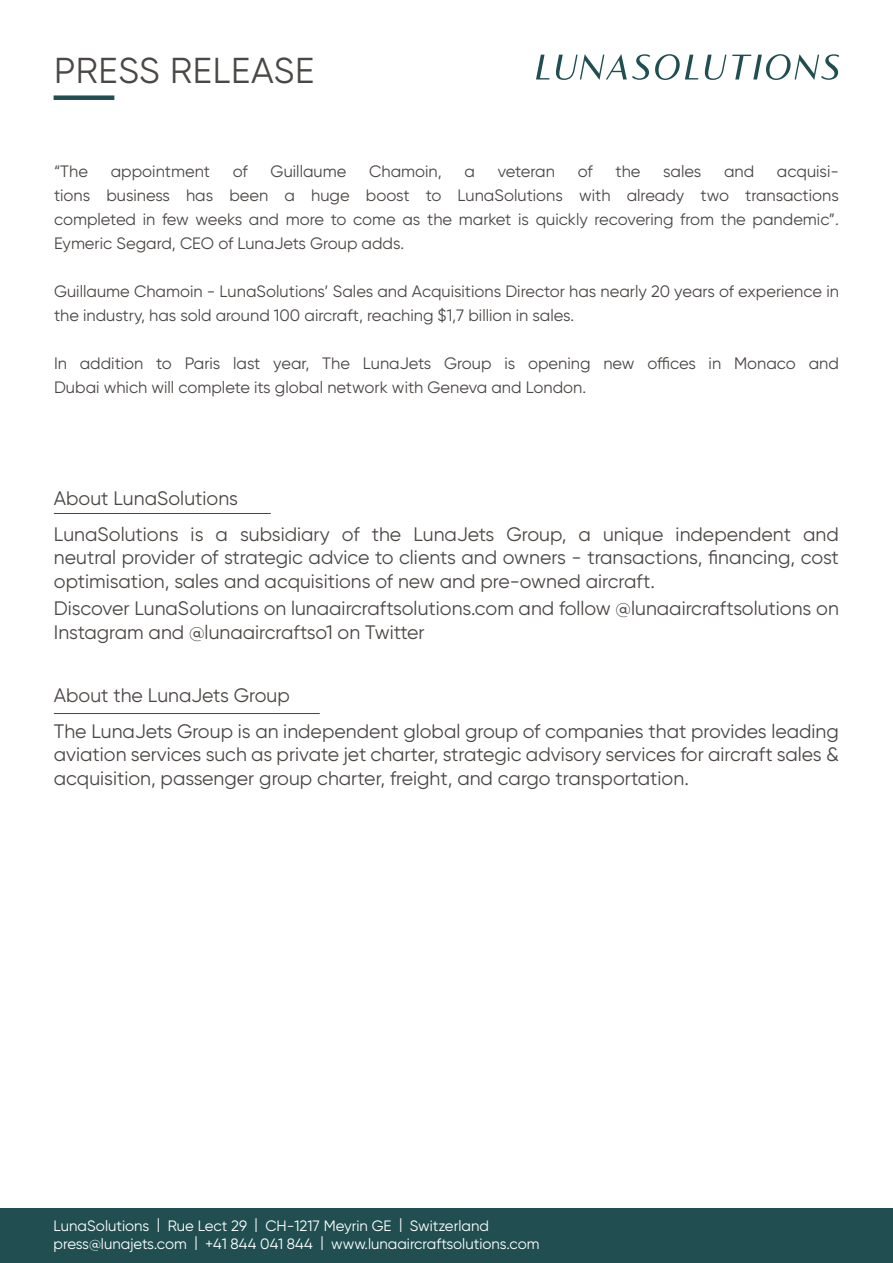
<style>
.page{position:relative;width:893px;height:1263px;background:#fff}
.page>*{position:absolute;margin:0;border:0;box-sizing:border-box;transform-origin:0 0}
.t1{font:36px "Gilroy";letter-spacing:.02em;color:#4b4745}
.t2{font:19.5px/23.4px "Gilroy";color:#4b4745}
.t3{font:16.5px/24px "Gilroy";color:#4b4745}
.t4{font:16.5px "Gilroy";letter-spacing:-.02em;color:#4b4745}
.t5{font:15px/18px "Gilroy";color:#fff}
</style>
<div class="page">
<div style="left:0;top:1209px;width:893px;height:54px;background:#204e51"></div>
<svg style="left:536px;top:55px;width:13px;height:25px"></svg>
<svg style="left:556px;top:54px;width:142px;height:26px"></svg>
<svg style="left:705px;top:55px;width:21px;height:25px"></svg>
<svg style="left:732px;top:54px;width:107px;height:26px"></svg>
<div style="left:54px;top:95px;width:60px;height:5px;background:#204e51"></div>
<hr style="left:54px;top:513px;width:217px;height:1px;background:#4b4745">
<hr style="left:54px;top:713px;width:266px;height:1px;background:#4b4745">
<h1 class="t1" style="left:54px;top:48px;width:262px">PRESS RELEASE</h1>
<p class="t3" style="left:54px;top:159px;width:36px">“The</p>
<p class="t3" style="left:111px;top:159px;width:101px">appointment</p>
<p class="t3" style="left:233px;top:159px;width:16px">of</p>
<p class="t3" style="left:271px;top:159px;width:77px">Guillaume</p>
<p class="t3" style="left:369px;top:159px;width:74px">Chamoin,</p>
<p class="t3" style="left:465px;top:159px;width:12px">a</p>
<p class="t4" style="left:498px;top:161px;width:59px">veteran</p>
<p class="t3" style="left:578px;top:159px;width:16px">of</p>
<p class="t3" style="left:615px;top:159px;width:27px">the</p>
<p class="t3" style="left:663px;top:159px;width:39px">sales</p>
<p class="t3" style="left:724px;top:159px;width:32px">and</p>
<p class="t3" style="left:54px;top:159px;width:786px;text-align:justify;text-indent:723px">acquisi&shy;tions business has been a huge boost to LunaSolutions with already two transactions completed in few weeks and more to come as the market is quickly recovering from the pandemic”.<br>Eymeric Segard, CEO of LunaJets Group adds.</p>
<p class="t3" style="left:54px;top:279px;width:786px">Guillaume Chamoin - LunaSolutions’ Sales and Acquisitions Director has nearly 20 years of experience in the industry, has sold around 100 aircraft, reaching $1,7 billion in sales.</p>
<p class="t3" style="left:54px;top:351px;width:786px">In addition to Paris last year, The LunaJets Group is opening new offices in Monaco and<br>Dubai which will complete its global network with Geneva and London.</p>
<p class="t2" style="left:54px;top:479px;width:786px;line-height:36.2px">About LunaSolutions<br>LunaSolutions is a subsidiary of the LunaJets Group, a unique independent and</p>
<p class="t2" style="left:54px;top:545px;width:786px">neutral provider of strategic advice to clients and owners - transactions, financing, cost optimisation, sales and acquisitions of new and pre-owned aircraft.</p>
<p class="t2" style="left:54px;top:596px;width:786px">Discover LunaSolutions on lunaaircraftsolutions.com and follow @lunaaircraftsolutions on<br>Instagram and @lunaaircraftso1 on Twitter</p>
<p class="t2" style="left:54px;top:676px;width:786px;line-height:36.2px">About the LunaJets Group<br>The LunaJets Group is an independent global group of companies that provides leading</p>
<p class="t2" style="left:54px;top:742px;width:786px">aviation services such as private jet charter, strategic advisory services for aircraft sales &amp; acquisition, passenger group charter, freight, and cargo transportation.</p>
<p class="t5" style="left:54px;top:1216px;width:487px">LunaSolutions | Rue Lect 29 | CH-1217 Meyrin GE | Switzerland press@lunajets.com | +41 844 041 844 | www.lunaaircraftsolutions.com</p>
</div>
